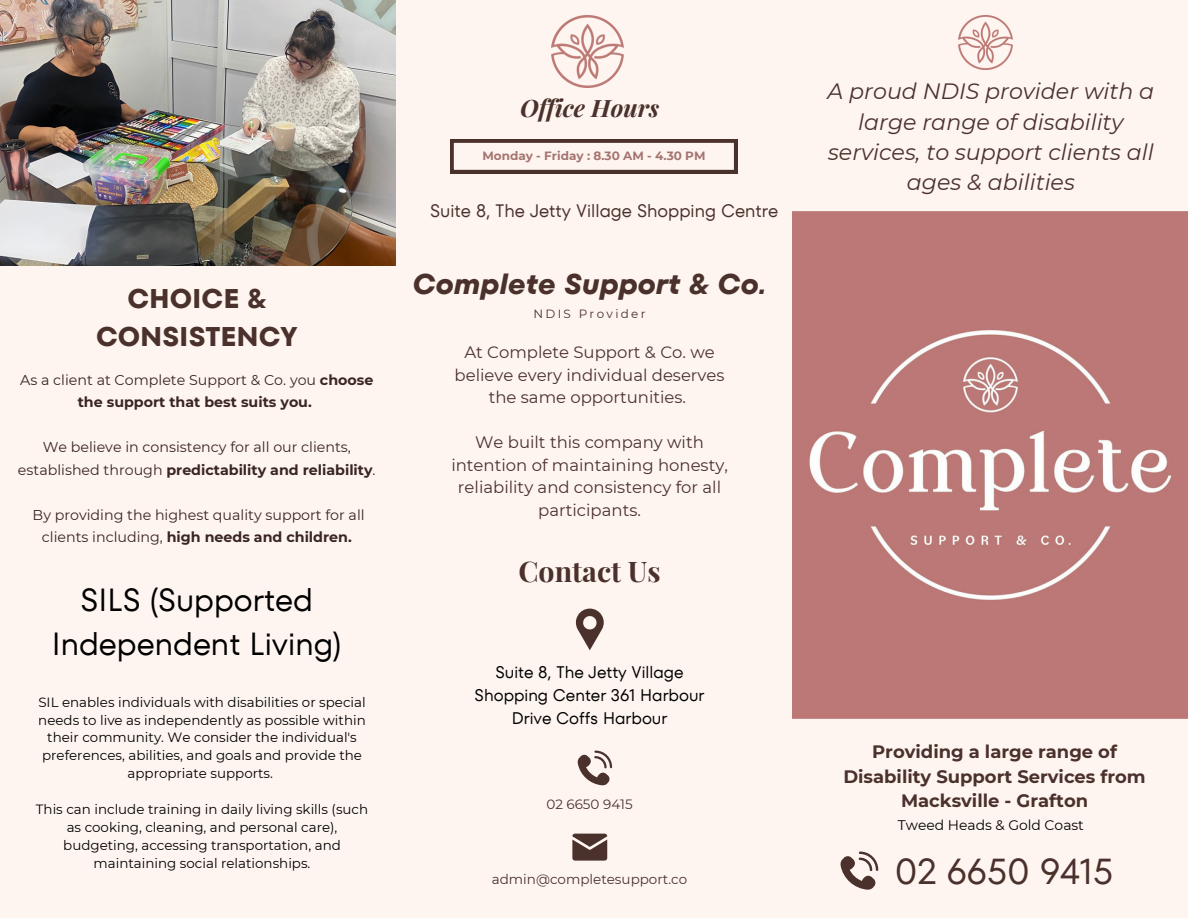
<style>
.page{position:relative;width:1188px;height:918px;background:#fef5f1}
.page>*{position:absolute;margin:0;border:0;box-sizing:border-box;transform-origin:0 0}
.t1{font:36px "TT Fors";color:#4b312c}
.t2{font:31.95px/44.1px "TT Fors";color:#000;text-align:center}
.t3{font:italic 700 28.5px "TT Fors";color:#4b312c}
.t4{font:700 28.5px "Playfair Display";color:#4b312c}
.t5{font:700 27px "TT Fors";color:#4b312c}
.t6{font:italic 700 24px "Playfair Display";color:#4b312c}
.t7{font:italic 22.2px/30.3px "Montserrat";color:#4b312c;text-align:center}
.t8{font:700 18px/24.8px "Montserrat";color:#4b312c;text-align:center}
.t9{font:18px "TT Fors";color:#4b312c}
.t10{font:16.8px/22.8px "TT Fors";color:#000;text-align:center}
.t11{font:16.5px/22.5px "Montserrat";color:#4b312c;text-align:center}
.t12{font:14.25px/22.5px "Montserrat";color:#3a2522;text-align:center}
.t13{font:13.95px "Montserrat";color:#000}
.t14{font:13.5px "Montserrat";color:#4b312c}
.t15{font:13.35px/17.9px "Montserrat";color:#000;text-align:center}
.t16{font:700 12px "Montserrat";color:#a5746f}
.t17{font:12px "Montserrat";letter-spacing:.195em;color:#4b312c}
.s1{font-weight:700}
</style>
<div class="page">
<svg style="left:575px;top:609px;width:29px;height:41px"></svg>
<svg style="left:577px;top:751px;width:35px;height:34px"></svg>
<svg style="left:572px;top:834px;width:35px;height:27px"></svg>
<svg style="left:450px;top:139px;width:287px;height:34px"></svg>
<img style="left:0;top:0;width:396px;height:265px">
<img style="left:552px;top:16px;width:72px;height:72px">
<svg style="left:840px;top:852px;width:38px;height:38px"></svg>
<div style="left:792px;top:212px;width:396px;height:506px;background:#bc7877"></div>
<img style="left:958px;top:16px;width:54px;height:54px">
<p class="t5" style="left:127px;top:280px;width:140px">CHOICE &amp;</p>
<p class="t5" style="left:96px;top:317px;width:203px">CONSISTENCY</p>
<p class="t12" style="left:20px;top:368px;width:355px">As a client at Complete Support &amp; Co. you <span class="s1">choose the support that best suits you.</span></p>
<p class="t12" style="left:18px;top:436px;width:359px">We believe in consistency for all our clients, established through <span class="s1">predictability and reliability</span>.</p>
<p class="t12" style="left:33px;top:504px;width:334px">By providing the highest quality support for all clients including, <span class="s1">high needs and children.</span></p>
<p class="t2" style="left:52px;top:578px;width:292px">SILS (Supported<br>Independent Living)</p>
<p class="t15" style="left:38px;top:693px;width:329px">SIL enables individuals with disabilities or special needs to live as independently as possible within their community. We consider the individual's preferences, abilities, and goals and provide the appropriate supports.</p>
<p class="t15" style="left:36px;top:800px;width:334px">This can include training in daily living skills (such as cooking, cleaning, and personal care), budgeting, accessing transportation, and maintaining social relationships.</p>
<p class="t6" style="left:520px;top:91px;width:141px">Office Hours</p>
<p class="t16" style="left:482px;top:148px;width:225px">Monday - Friday : 8.30 AM - 4.30 PM</p>
<p class="t9" style="left:430px;top:199px;width:350px">Suite 8, The Jetty Village Shopping Centre</p>
<p class="t3" style="left:412px;top:264px;width:356px">Complete Support &amp; Co.</p>
<p class="t17" style="left:534px;top:306px;width:114px">NDIS Provider</p>
<p class="t11" style="left:455px;top:341px;width:271px">At Complete Support &amp; Co. we believe every individual deserves the same opportunities.</p>
<p class="t11" style="left:451px;top:431px;width:278px">We built this company with intention of maintaining honesty, reliability and consistency for all participants.</p>
<p class="t4" style="left:519px;top:551px;width:144px">Contact Us</p>
<p class="t10" style="left:475px;top:661px;width:231px">Suite 8, The Jetty Village<br>Shopping Center 361 Harbour<br>Drive Coffs Harbour</p>
<p class="t14" style="left:546px;top:796px;width:88px">02 6650 9415</p>
<p class="t14" style="left:492px;top:871px;width:197px">admin@completesupport.co</p>
<p class="t7" style="left:828px;top:76px;width:328px">A proud NDIS provider with a large range of disability services, to support clients all ages &amp; abilities</p>
<p class="t8" style="left:843px;top:739px;width:304px">Providing a large range of<br>Disability Support Services from<br>Macksville - Grafton</p>
<p class="t13" style="left:898px;top:817px;width:188px">Tweed Heads &amp; Gold Coast</p>
<p class="t1" style="left:895px;top:846px;width:220px">02 6650 9415</p>
</div>
